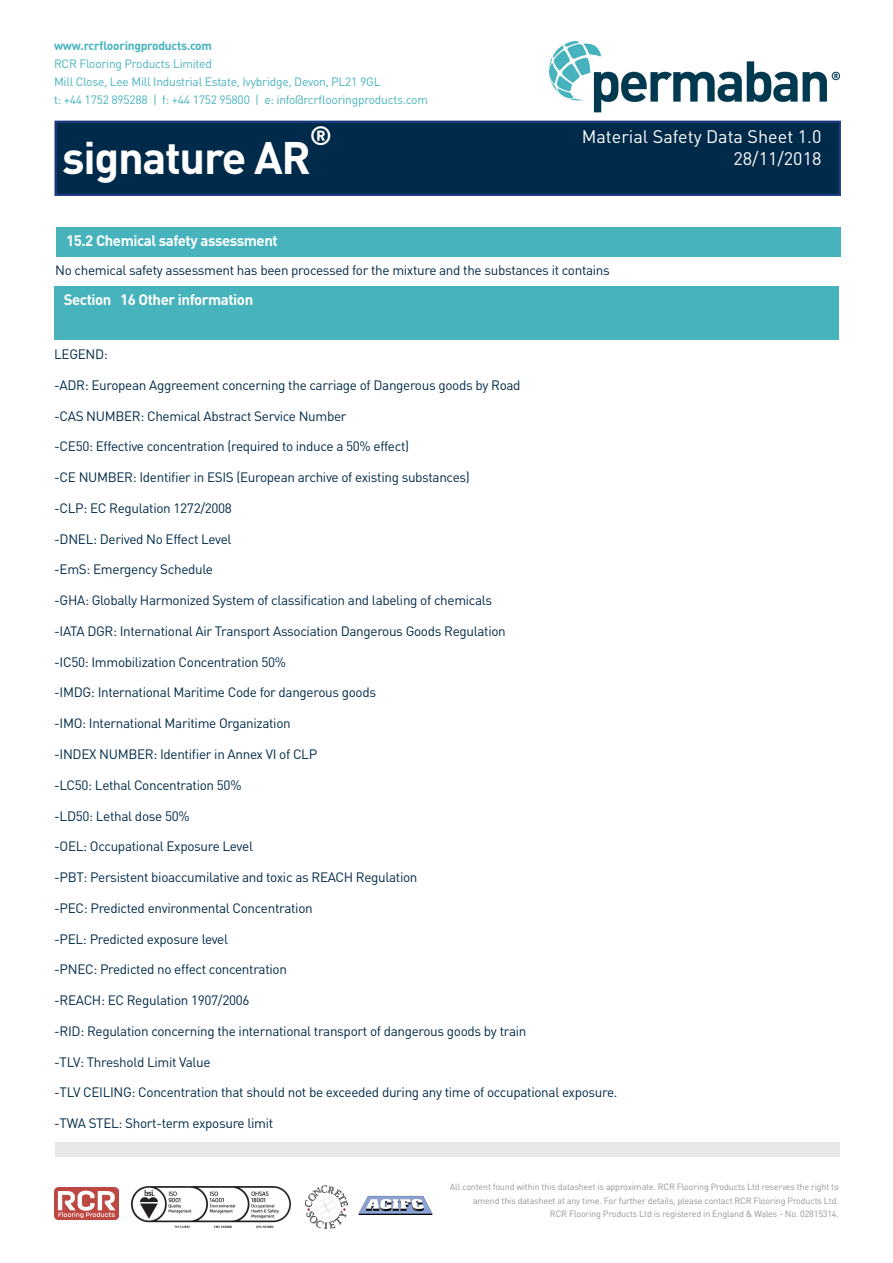
<style>
.page{position:relative;width:893px;height:1263px;background:#fff}
.page>*{position:absolute;margin:0;border:0;box-sizing:border-box;transform-origin:0 0}
.t1{font:700 45px "DIN Pro";letter-spacing:-.03em;color:#fff}
.t2{font:700 26.25px "DIN Pro";color:#fff}
.t3{font:18px/21.6px "DIN Pro";color:#fff;text-align:right}
.t4{font:700 15px "DIN Pro";letter-spacing:-.03em;color:#fff}
.body{font:13.5px "DIN Pro";letter-spacing:-.025em;color:#002a49}
.t5{font:12px "DIN Pro";letter-spacing:-.02em;color:#47b3bd}
.t6{font:700 12px "DIN Pro";letter-spacing:-.02em;color:#47b3bd}
.t7{font:9px/13.5px "DIN Pro";letter-spacing:-.02em;color:#939598;text-align:right}
</style>
<div class="page">
<img style="left:550px;top:41px;width:290px;height:80px">
<div style="left:55px;top:121px;width:786px;height:75px;background:#002a49"></div>
<div style="left:56px;top:122px;width:783px;height:72px;border:1px solid #253f8e"></div>
<img style="left:55px;top:1187px;width:64px;height:33px">
<img style="left:131px;top:1186px;width:159px;height:41px">
<img style="left:306px;top:1185px;width:42px;height:43px">
<img style="left:358px;top:1195px;width:75px;height:20px">
<div style="left:55px;top:1142px;width:785px;height:14px;background:#e6e7e9"></div>
<div style="left:56px;top:227px;width:785px;height:30px;background:#47b3bd"></div>
<div style="left:54px;top:286px;width:785px;height:54px;background:#47b3bd"></div>
<p class="t6" style="left:54px;top:37px;width:160px">www.rcrflooringproducts.com</p>
<p class="t5" style="left:54px;top:55px;width:159px">RCR Flooring Products Limited</p>
<p class="t5" style="left:54px;top:73px;width:328px">Mill Close, Lee Mill Industrial Estate, Ivybridge, Devon, PL21 9GL</p>
<p class="t5" style="left:54px;top:91px;width:375px">t: +44 1752 895288 | f: +44 1752 95800 | e: info@rcrflooringproducts.com</p>
<p class="t1" style="left:62px;top:127px;width:250px">signature AR</p>
<p class="t2" style="left:310px;top:118px;width:24px">®</p>
<p class="t3" style="left:582px;top:125px;width:241px">Material Safety Data Sheet 1.0<br>28/11/2018</p>
<p class="t4" style="left:66px;top:231px;width:213px">15.2 Chemical safety assessment</p>
<p class="body" style="left:55px;top:261px;width:556px">No chemical safety assessment has been processed for the mixture and the substances it contains</p>
<p class="t4" style="left:64px;top:290px;width:191px">Section 16 Other information</p>
<p class="body" style="left:54px;top:345px;width:55px">LEGEND:</p>
<p class="body" style="left:54px;top:376px;width:468px">-ADR: European Aggreement concerning the carriage of Dangerous goods by Road</p>
<p class="body" style="left:54px;top:407px;width:294px">-CAS NUMBER: Chemical Abstract Service Number</p>
<p class="body" style="left:54px;top:437px;width:356px">-CE50: Effective concentration (required to induce a 50% effect)</p>
<p class="body" style="left:54px;top:468px;width:417px">-CE NUMBER: Identifier in ESIS (European archive of existing substances)</p>
<p class="body" style="left:54px;top:499px;width:179px">-CLP: EC Regulation 1272/2008</p>
<p class="body" style="left:54px;top:530px;width:179px">-DNEL: Derived No Effect Level</p>
<p class="body" style="left:54px;top:560px;width:160px">-EmS: Emergency Schedule</p>
<p class="body" style="left:54px;top:591px;width:439px">-GHA: Globally Harmonized System of classification and labeling of chemicals</p>
<p class="body" style="left:54px;top:622px;width:453px">-IATA DGR: International Air Transport Association Dangerous Goods Regulation</p>
<p class="body" style="left:54px;top:653px;width:233px">-IC50: Immobilization Concentration 50%</p>
<p class="body" style="left:54px;top:683px;width:323px">-IMDG: International Maritime Code for dangerous goods</p>
<p class="body" style="left:54px;top:714px;width:238px">-IMO: International Maritime Organization</p>
<p class="body" style="left:54px;top:745px;width:264px">-INDEX NUMBER: Identifier in Annex VI of CLP</p>
<p class="body" style="left:54px;top:776px;width:189px">-LC50: Lethal Concentration 50%</p>
<p class="body" style="left:54px;top:806px;width:137px">-LD50: Lethal dose 50%</p>
<p class="body" style="left:54px;top:837px;width:200px">-OEL: Occupational Exposure Level</p>
<p class="body" style="left:54px;top:868px;width:365px">-PBT: Persistent bioaccumilative and toxic as REACH Regulation</p>
<p class="body" style="left:54px;top:899px;width:260px">-PEC: Predicted environmental Concentration</p>
<p class="body" style="left:54px;top:929px;width:175px">-PEL: Predicted exposure level</p>
<p class="body" style="left:54px;top:960px;width:234px">-PNEC: Predicted no effect concentration</p>
<p class="body" style="left:54px;top:991px;width:197px">-REACH: EC Regulation 1907/2006</p>
<p class="body" style="left:54px;top:1022px;width:474px">-RID: Regulation concerning the international transport of dangerous goods by train</p>
<p class="body" style="left:54px;top:1052px;width:158px">-TLV: Threshold Limit Value</p>
<p class="body" style="left:54px;top:1083px;width:565px">-TLV CEILING: Concentration that should not be exceeded during any time of occupational exposure.</p>
<p class="body" style="left:54px;top:1114px;width:221px">-TWA STEL: Short-term exposure limit</p>
<p class="t7" style="left:450px;top:1180px;width:390px">All content found within this datasheet is approximate. RCR Flooring Products Ltd reserves the right to amend this datasheet at any time. For further details, please contact RCR Flooring Products Ltd.</p>
<p class="t7" style="left:550px;top:1207px;width:290px">RCR Flooring Products Ltd is registered in England &amp; Wales - No. 02815314.</p>
</div>
